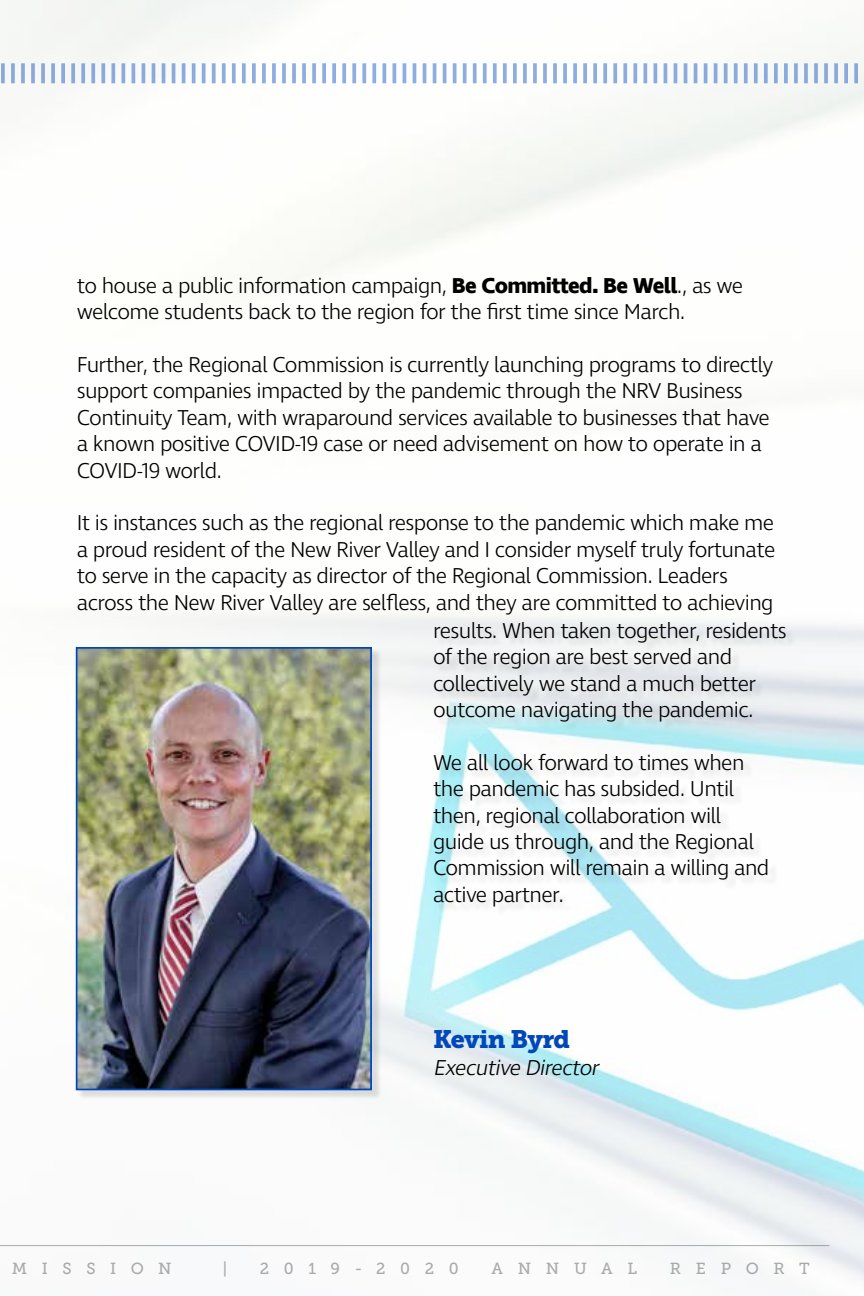
<style>
.page{position:relative;width:864px;height:1296px;background:#fff}
.page>*{position:absolute;margin:0;border:0;box-sizing:border-box;transform-origin:0 0}
.t1{font:25.2px "Museo Slab 900";letter-spacing:-.03em;color:#0047ba}
.t2{font:300 22px/26.4px "Ingra";letter-spacing:-.03em;color:#000}
.t3{font:italic 300 22px "Ingra";color:#000}
.t4{font:16px "Museo Slab 500";letter-spacing:.915em;color:#58595b}
.s1{font-weight:700}
</style>
<div class="page">
<img style="left:0;top:0;width:864px;height:1280px">
<div style="left:0;top:1249px;width:858px;height:28px;background:#fafafa"></div>
<hr style="left:0;top:1245px;width:829px;height:1px;background:#58595b">
<div style="left:77px;top:648px;width:305px;height:452px;background:#000;opacity:.12"></div>
<img style="left:79px;top:650px;width:290px;height:437px">
<div style="left:76px;top:647px;width:296px;height:443px;border:2px solid #0047ba"></div>
<div style="left:436px;top:624px;width:360px;height:293px;background:#000;opacity:.12"></div>
<svg style="left:0;top:63px;width:1px;height:20px"></svg>
<svg style="left:1px;top:63px;width:4px;height:20px"></svg>
<svg style="left:11px;top:63px;width:4px;height:20px"></svg>
<hr style="left:21px;top:63px;width:4px;height:20px;background:#94b1dd">
<svg style="left:31px;top:63px;width:4px;height:20px"></svg>
<svg style="left:41px;top:63px;width:4px;height:20px"></svg>
<svg style="left:51px;top:63px;width:4px;height:20px"></svg>
<svg style="left:61px;top:63px;width:4px;height:20px"></svg>
<svg style="left:71px;top:63px;width:4px;height:20px"></svg>
<svg style="left:81px;top:63px;width:4px;height:20px"></svg>
<svg style="left:91px;top:63px;width:4px;height:20px"></svg>
<svg style="left:101px;top:63px;width:4px;height:20px"></svg>
<svg style="left:111px;top:63px;width:4px;height:20px"></svg>
<svg style="left:121px;top:63px;width:4px;height:20px"></svg>
<hr style="left:132px;top:63px;width:3px;height:20px;background:#0047ba">
<hr style="left:142px;top:63px;width:3px;height:20px;background:#0047ba">
<hr style="left:152px;top:63px;width:3px;height:20px;background:#0047ba">
<hr style="left:162px;top:63px;width:3px;height:20px;background:#0047ba">
<hr style="left:172px;top:63px;width:3px;height:20px;background:#0047ba">
<hr style="left:182px;top:63px;width:3px;height:20px;background:#0047ba">
<svg style="left:192px;top:63px;width:4px;height:20px"></svg>
<svg style="left:202px;top:63px;width:4px;height:20px"></svg>
<svg style="left:212px;top:63px;width:4px;height:20px"></svg>
<svg style="left:222px;top:63px;width:4px;height:20px"></svg>
<svg style="left:232px;top:63px;width:4px;height:20px"></svg>
<svg style="left:242px;top:63px;width:4px;height:20px"></svg>
<svg style="left:252px;top:63px;width:4px;height:20px"></svg>
<svg style="left:262px;top:63px;width:4px;height:20px"></svg>
<svg style="left:272px;top:63px;width:4px;height:20px"></svg>
<hr style="left:282px;top:63px;width:4px;height:20px;background:#99b5e2">
<svg style="left:292px;top:63px;width:4px;height:20px"></svg>
<svg style="left:302px;top:63px;width:4px;height:20px"></svg>
<svg style="left:312px;top:63px;width:4px;height:20px"></svg>
<svg style="left:322px;top:63px;width:4px;height:20px"></svg>
<svg style="left:332px;top:63px;width:4px;height:20px"></svg>
<svg style="left:342px;top:63px;width:4px;height:20px"></svg>
<svg style="left:352px;top:63px;width:4px;height:20px"></svg>
<svg style="left:362px;top:63px;width:4px;height:20px"></svg>
<svg style="left:372px;top:63px;width:4px;height:20px"></svg>
<svg style="left:382px;top:63px;width:4px;height:20px"></svg>
<hr style="left:393px;top:63px;width:3px;height:20px;background:#0047ba">
<hr style="left:403px;top:63px;width:3px;height:20px;background:#0047ba">
<hr style="left:413px;top:63px;width:3px;height:20px;background:#0047ba">
<hr style="left:423px;top:63px;width:3px;height:20px;background:#0047ba">
<hr style="left:433px;top:63px;width:3px;height:20px;background:#0047ba">
<hr style="left:443px;top:63px;width:3px;height:20px;background:#0047ba">
<svg style="left:453px;top:63px;width:4px;height:20px"></svg>
<svg style="left:463px;top:63px;width:4px;height:20px"></svg>
<svg style="left:473px;top:63px;width:4px;height:20px"></svg>
<svg style="left:483px;top:63px;width:4px;height:20px"></svg>
<svg style="left:493px;top:63px;width:4px;height:20px"></svg>
<svg style="left:503px;top:63px;width:4px;height:20px"></svg>
<svg style="left:513px;top:63px;width:4px;height:20px"></svg>
<svg style="left:523px;top:63px;width:4px;height:20px"></svg>
<svg style="left:533px;top:63px;width:4px;height:20px"></svg>
<hr style="left:543px;top:63px;width:4px;height:20px;background:#99b5e2">
<svg style="left:553px;top:63px;width:4px;height:20px"></svg>
<hr style="left:563px;top:63px;width:4px;height:20px;background:#96b2e0">
<svg style="left:573px;top:63px;width:4px;height:20px"></svg>
<svg style="left:583px;top:63px;width:4px;height:20px"></svg>
<svg style="left:593px;top:63px;width:4px;height:20px"></svg>
<svg style="left:603px;top:63px;width:4px;height:20px"></svg>
<svg style="left:613px;top:63px;width:4px;height:20px"></svg>
<svg style="left:623px;top:63px;width:4px;height:20px"></svg>
<svg style="left:633px;top:63px;width:4px;height:20px"></svg>
<svg style="left:643px;top:63px;width:4px;height:20px"></svg>
<hr style="left:654px;top:63px;width:3px;height:20px;background:#0047ba">
<hr style="left:664px;top:63px;width:3px;height:20px;background:#0047ba">
<hr style="left:674px;top:63px;width:3px;height:20px;background:#0047ba">
<hr style="left:684px;top:63px;width:3px;height:20px;background:#0047ba">
<hr style="left:694px;top:63px;width:3px;height:20px;background:#0047ba">
<hr style="left:704px;top:63px;width:3px;height:20px;background:#0047ba">
<hr style="left:714px;top:63px;width:3px;height:20px;background:#0047ba">
<svg style="left:724px;top:63px;width:4px;height:20px"></svg>
<svg style="left:734px;top:63px;width:4px;height:20px"></svg>
<svg style="left:744px;top:63px;width:4px;height:20px"></svg>
<svg style="left:754px;top:63px;width:4px;height:20px"></svg>
<svg style="left:764px;top:63px;width:4px;height:20px"></svg>
<svg style="left:774px;top:63px;width:4px;height:20px"></svg>
<svg style="left:784px;top:63px;width:4px;height:20px"></svg>
<svg style="left:794px;top:63px;width:4px;height:20px"></svg>
<hr style="left:804px;top:63px;width:4px;height:20px;background:#93b1dd">
<svg style="left:814px;top:63px;width:4px;height:20px"></svg>
<hr style="left:824px;top:63px;width:4px;height:20px;background:#91afdc">
<svg style="left:834px;top:63px;width:4px;height:20px"></svg>
<svg style="left:844px;top:63px;width:4px;height:20px"></svg>
<svg style="left:854px;top:63px;width:4px;height:20px"></svg>
<svg style="left:863px;top:63px;width:1px;height:20px"></svg>
<p class="t2" style="left:77px;top:273px;width:668px">to house a public information campaign, <span class="s1">Be Committed. Be Well</span>., as we welcome students back to the region for the first time since March.</p>
<p class="t2" style="left:77px;top:352px;width:698px">Further, the Regional Commission is currently launching programs to directly support companies impacted by the pandemic through the NRV Business Continuity Team, with wraparound services available to businesses that have a known positive COVID-19 case or need advisement on how to operate in a COVID-19 world.</p>
<p class="t2" style="left:77px;top:511px;width:700px">It is instances such as the regional response to the pandemic which make me a proud resident of the New River Valley and I consider myself truly fortunate to serve in the capacity as director of the Regional Commission. Leaders across the New River Valley are selfless, and they are committed to achieving</p>
<p class="t2" style="left:433px;top:618px;width:355px">results. When taken together, residents of the region are best served and collectively we stand a much better outcome navigating the pandemic.</p>
<p class="t2" style="left:433px;top:750px;width:338px">We all look forward to times when the pandemic has subsided. Until then, regional collaboration will guide us through, and the Regional<br>Commission will remain a willing and active partner.</p>
<p class="t1" style="left:433px;top:1025px;width:139px">Kevin Byrd</p>
<p class="t3" style="left:433px;top:1054px;width:172px">ExecutiveDirector</p>
<p class="t4" style="left:12px;top:1259px;width:161px">MISSION</p>
<p class="t4" style="left:223px;top:1259px;width:6px">|</p>
<p class="t4" style="left:260px;top:1259px;width:200px">2019-2020</p>
<p class="t4" style="left:491px;top:1259px;width:147px">ANNUAL</p>
<p class="t4" style="left:670px;top:1259px;width:141px">REPORT</p>
</div>
